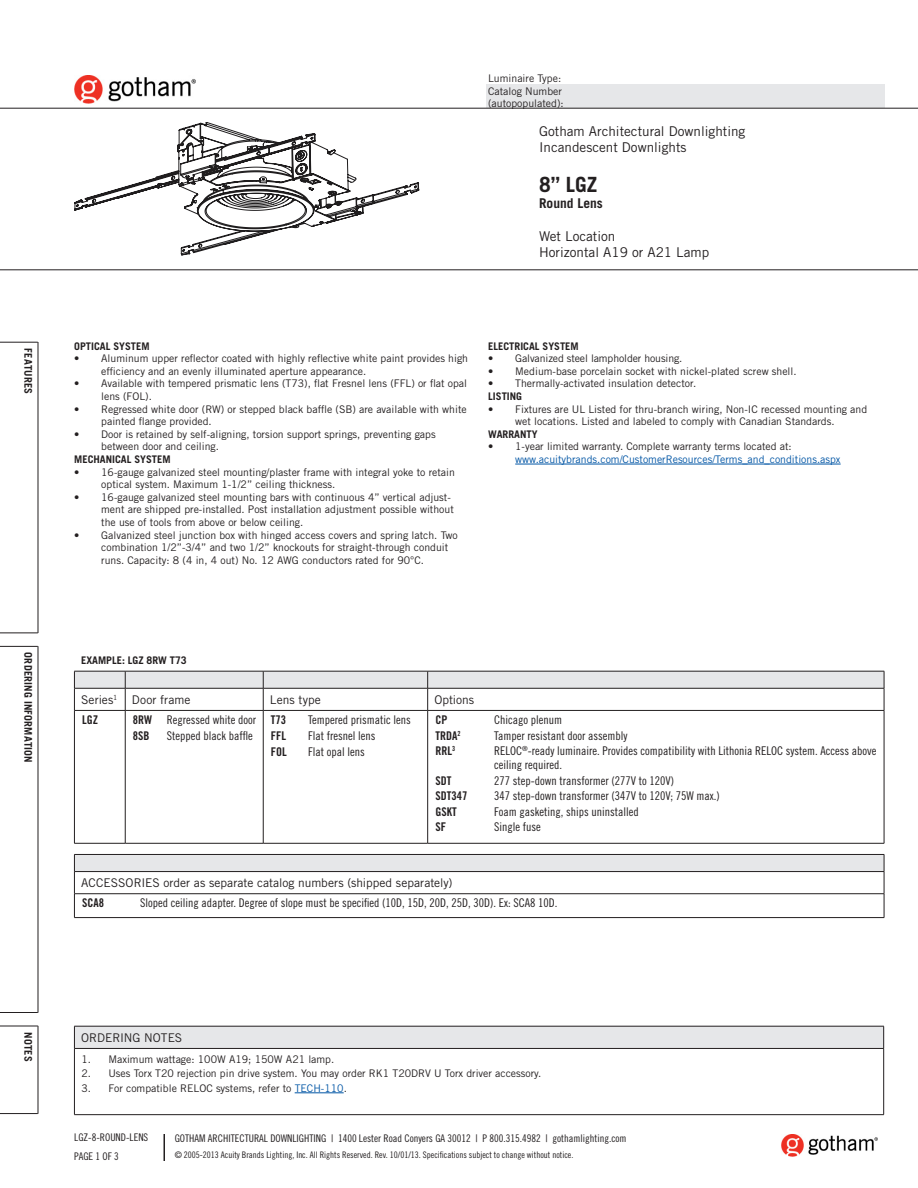
<style>
.page{position:relative;width:918px;height:1188px;background:#fff}
.page>*{position:absolute;margin:0;border:0;box-sizing:border-box;transform-origin:0 0}
.t1{font:700 21px "Trade Gothic";color:#231f20}
.t2{font:13.5px/16.2px "Trade Gothic LT Std";color:#231f20}
.t3{font:700 13.5px "Trade Gothic LT Std";color:#231f20}
.t4{font:12px/14.4px "Trade Gothic LT Std Cn 18";color:#231f20}
.t5{font:12px "Trade Gothic LT Std";letter-spacing:.005em;color:#231f20}
.t6{font:12px "Trade Gothic LT Std Bd Cn 20";color:#231f20}
.t7{font:10.5px/12.6px "Trade Gothic LT Std";color:#231f20}
.t8{font:10.5px "Trade Gothic LT Std Cn 18";color:#231f20}
.t9{font:700 10.5px "Trade Gothic LT Std";color:#231f20}
.t10{font:10.5px "Trade Gothic LT Std";color:#0155a5}
.t11{font:700 10.5px "Trade Gothic LT Std";letter-spacing:.02em;color:#231f20}
.t12{font:700 10.5px "Trade Gothic LT Std";letter-spacing:.03em;color:#231f20}
.t13{font:9px "Trade Gothic LT Std Cn 18";color:#231f20}
.s1{font-family:"Trade Gothic LT Std Bd Cn 20"}
.s2{color:#0155a5}
</style>
<div class="page">
<div style="left:486px;top:84px;width:399px;height:24px;background:#e6e7e9"></div>
<svg style="left:0;top:108px;width:918px;height:162px"></svg>
<img style="left:74px;top:75px;width:122px;height:29px">
<img style="left:782px;top:1134px;width:96px;height:23px">
<svg style="left:164px;top:1134px;width:1px;height:27px"></svg>
<hr style="left:38px;top:342px;width:1px;height:291px;background:#231f20">
<hr style="left:0;top:342px;width:38px;height:1px;background:#231f20">
<hr style="left:0;top:633px;width:38px;height:1px;background:#231f20">
<hr style="left:38px;top:646px;width:1px;height:367px;background:#231f20">
<hr style="left:0;top:646px;width:38px;height:1px;background:#231f20">
<hr style="left:0;top:1012px;width:38px;height:1px;background:#231f20">
<hr style="left:38px;top:1026px;width:1px;height:88px;background:#231f20">
<hr style="left:0;top:1113px;width:38px;height:1px;background:#231f20">
<hr style="left:0;top:1026px;width:38px;height:1px;background:#231f20">
<hr style="left:515px;top:464px;width:326px;height:1px;background:#0155a5">
<svg style="left:74px;top:122px;width:345px;height:133px"></svg>
<hr style="left:125px;top:711px;width:1px;height:132px;background:#231f20">
<hr style="left:263px;top:711px;width:1px;height:132px;background:#231f20">
<hr style="left:427px;top:711px;width:1px;height:132px;background:#231f20">
<hr style="left:74px;top:711px;width:1px;height:132px;background:#231f20">
<hr style="left:884px;top:711px;width:1px;height:132px;background:#231f20">
<hr style="left:74px;top:843px;width:51px;height:1px;background:#231f20">
<hr style="left:125px;top:843px;width:138px;height:1px;background:#231f20">
<hr style="left:263px;top:843px;width:165px;height:1px;background:#231f20">
<hr style="left:428px;top:843px;width:456px;height:1px;background:#231f20">
<svg style="left:74px;top:671px;width:811px;height:39px"></svg>
<hr style="left:74px;top:710px;width:51px;height:1px;background:#231f20">
<hr style="left:125px;top:710px;width:138px;height:1px;background:#231f20">
<hr style="left:263px;top:710px;width:165px;height:1px;background:#231f20">
<hr style="left:428px;top:710px;width:456px;height:1px;background:#231f20">
<div style="left:74px;top:854px;width:810px;height:18px;background:#e6e7e9"></div>
<svg style="left:884px;top:855px;width:1px;height:62px"></svg>
<hr style="left:74px;top:917px;width:810px;height:1px;background:#231f20">
<hr style="left:74px;top:854px;width:810px;height:1px;background:#231f20">
<hr style="left:74px;top:871px;width:810px;height:1px;background:#231f20">
<svg style="left:74px;top:855px;width:1px;height:62px"></svg>
<hr style="left:74px;top:893px;width:810px;height:1px;background:#231f20">
<div style="left:74px;top:1026px;width:810px;height:22px;background:#e6e7e9"></div>
<hr style="left:74px;top:1026px;width:810px;height:1px;background:#231f20">
<svg style="left:74px;top:1026px;width:1px;height:22px"></svg>
<svg style="left:883px;top:1026px;width:1px;height:22px"></svg>
<hr style="left:74px;top:1048px;width:810px;height:1px;background:#231f20">
<hr style="left:74px;top:1049px;width:1px;height:65px;background:#231f20">
<hr style="left:883px;top:1049px;width:1px;height:65px;background:#231f20">
<hr style="left:74px;top:1114px;width:810px;height:1px;background:#231f20">
<hr style="left:295px;top:1093px;width:49px;height:1px;background:#0155a5">
<p class="t12" style="left:35px;top:348px;width:47px;rotate:90deg">FEATURES</p>
<p class="t11" style="left:35px;top:652px;width:112px;rotate:90deg">ORDERING INFORMATION</p>
<p class="t7" style="left:488px;top:72px;width:77px">Luminaire Type:<br>Catalog Number (autopopulated):</p>
<p class="t2" style="left:539px;top:123px;width:208px">Gotham Architectural Downlighting<br>Incandescent Downlights</p>
<h1 class="t1" style="left:539px;top:172px;width:60px">8” LGZ</h1>
<p class="t3" style="left:539px;top:195px;width:65px">Round Lens</p>
<p class="t2" style="left:539px;top:228px;width:172px">Wet Location<br>Horizontal A19 or A21 Lamp</p>
<p class="t9" style="left:74px;top:339px;width:77px">OPTICAL SYSTEM</p>
<p class="t7" style="left:101px;top:352px;width:368px;text-indent:-27px">• Aluminum upper reflector coated with highly reflective white paint provides high efficiency and an evenly illuminated aperture appearance.</p>
<p class="t7" style="left:101px;top:377px;width:367px;text-indent:-27px">• Available with tempered prismatic lens (T73), flat Fresnel lens (FFL) or flat opal lens (FOL).</p>
<p class="t7" style="left:101px;top:402px;width:367px;text-indent:-27px">• Regressed white door (RW) or stepped black baffle (SB) are available with white painted flange provided.</p>
<p class="t7" style="left:101px;top:428px;width:336px;text-indent:-27px">• Door is retained by self-aligning, torsion support springs, preventing gaps between door and ceiling.</p>
<p class="t9" style="left:74px;top:453px;width:98px">MECHANICAL SYSTEM</p>
<p class="t7" style="left:101px;top:465px;width:355px;text-indent:-27px">• 16-gauge galvanized steel mounting/plaster frame with integral yoke to retain optical system. Maximum 1-1/2” ceiling thickness.</p>
<p class="t7" style="left:101px;top:491px;width:354px;text-indent:-27px">• 16-gauge galvanized steel mounting bars with continuous 4” vertical adjust&shy;ment are shipped pre-installed. Post installation adjustment possible without the use of tools from above or below ceiling.</p>
<p class="t7" style="left:101px;top:528px;width:358px;text-indent:-27px">• Galvanized steel junction box with hinged access covers and spring latch. Two combination 1/2”-3/4” and two 1/2” knockouts for straight-through conduit runs. Capacity: 8 (4 in, 4 out) No. 12 AWG conductors rated for 90°C.</p>
<p class="t9" style="left:488px;top:339px;width:92px">ELECTRICAL SYSTEM</p>
<p class="t7" style="left:488px;top:352px;width:196px">• Galvanized steel lampholder housing.</p>
<p class="t7" style="left:488px;top:365px;width:310px">• Medium-base porcelain socket with nickel-plated screw shell.</p>
<p class="t7" style="left:488px;top:377px;width:210px">• Thermally-activated insulation detector.</p>
<p class="t9" style="left:488px;top:390px;width:35px">LISTING</p>
<p class="t7" style="left:488px;top:402px;width:380px;text-align:center">• Fixtures are UL Listed for thru-branch wiring, Non-IC recessed mounting and wet locations. Listed and labeled to comply with Canadian Standards.</p>
<p class="t9" style="left:488px;top:428px;width:51px">WARRANTY</p>
<p class="t7" style="left:488px;top:440px;width:305px">• 1-year limited warranty. Complete warranty terms located at:</p>
<p class="t10" style="left:515px;top:453px;width:327px">www.acuitybrands.com/CustomerResources/Terms_and_conditions.aspx</p>
<p class="t9" style="left:81px;top:654px;width:107px">EXAMPLE: LGZ 8RW T73</p>
<p class="t5" style="left:81px;top:692px;width:111px">Series<sup>1</sup> Door frame</p>
<p class="t5" style="left:270px;top:692px;width:52px">Lens type</p>
<p class="t5" style="left:434px;top:692px;width:41px">Options</p>
<p class="t6" style="left:82px;top:713px;width:17px">LGZ</p>
<p class="t4" style="left:133px;top:713px;width:125px"><span class="s1">8RW</span> Regressed white door</p>
<p class="t6" style="left:133px;top:728px;width:18px">8SB</p>
<p class="t4" style="left:167px;top:728px;width:87px">Stepped black baffle</p>
<p class="t6" style="left:435px;top:713px;width:13px">CP</p>
<p class="t4" style="left:494px;top:713px;width:69px">Chicago plenum</p>
<p class="t6" style="left:435px;top:728px;width:27px">TRDA<sup>2</sup></p>
<p class="t4" style="left:494px;top:728px;width:135px">Tamper resistant door assembly</p>
<p class="t6" style="left:435px;top:743px;width:21px">RRL<sup>3</sup></p>
<p class="t4" style="left:494px;top:743px;width:384px">RELOC<sup>®</sup>-ready luminaire. Provides compatibility with Lithonia RELOC system. Access above ceiling required.</p>
<p class="t6" style="left:435px;top:773px;width:17px">SDT</p>
<p class="t4" style="left:494px;top:773px;width:181px">277 step-down transformer (277V to 120V)</p>
<p class="t6" style="left:435px;top:789px;width:33px">SDT347</p>
<p class="t4" style="left:494px;top:789px;width:227px">347 step-down transformer (347V to 120V; 75W max.)</p>
<p class="t6" style="left:435px;top:804px;width:23px">GSKT</p>
<p class="t4" style="left:494px;top:804px;width:146px">Foam gasketing, ships uninstalled</p>
<p class="t6" style="left:435px;top:819px;width:12px">SF</p>
<p class="t4" style="left:494px;top:819px;width:48px">Single fuse</p>
<p class="t6" style="left:271px;top:713px;width:17px">T73</p>
<p class="t4" style="left:308px;top:713px;width:104px">Tempered prismatic lens</p>
<p class="t6" style="left:271px;top:728px;width:17px">FFL</p>
<p class="t4" style="left:308px;top:728px;width:69px">Flat fresnel lens</p>
<p class="t6" style="left:271px;top:744px;width:17px">FOL</p>
<p class="t4" style="left:308px;top:744px;width:58px">Flat opal lens</p>
<p class="t5" style="left:81px;top:875px;width:373px">ACCESSORIES order as separate catalog numbers (shipped separately)</p>
<p class="t6" style="left:82px;top:896px;width:23px">SCA8</p>
<p class="t4" style="left:140px;top:896px;width:419px">Sloped ceiling adapter. Degree of slope must be specified (10D, 15D, 20D, 25D, 30D). Ex: SCA8 10D.</p>
<p class="t9" style="left:35px;top:1032px;width:31px;rotate:90deg">NOTES</p>
<p class="t5" style="left:81px;top:1030px;width:103px">ORDERING NOTES</p>
<p class="t7" style="left:81px;top:1053px;width:254px">1. Maximum wattage: 100W A19; 150W A21 lamp.</p>
<p class="t7" style="left:81px;top:1067px;width:462px">2. Uses Torx T20 rejection pin drive system. You may order RK1 T20DRV U Torx driver accessory.</p>
<p class="t7" style="left:81px;top:1082px;width:267px">3. For compatible RELOC systems, refer to <span class="s2">TECH-110</span>.</p>
<p class="t8" style="left:74px;top:1131px;width:75px">LGZ-8-Round-Lens</p>
<p class="t8" style="left:175px;top:1132px;width:453px">GOTHAM ARCHITECTURAL DOWNLIGHTING | 1400 Lester Road Conyers GA 30012 | P 800.315.4982 | gothamlighting.com</p>
<p class="t8" style="left:74px;top:1150px;width:46px">PAGE 1 OF 3</p>
<p class="t13" style="left:175px;top:1150px;width:400px">© 2005-2013 Acuity Brands Lighting, Inc. All Rights Reserved. Rev. 10/01/13. Specifications subject to change without notice.</p>
</div>
